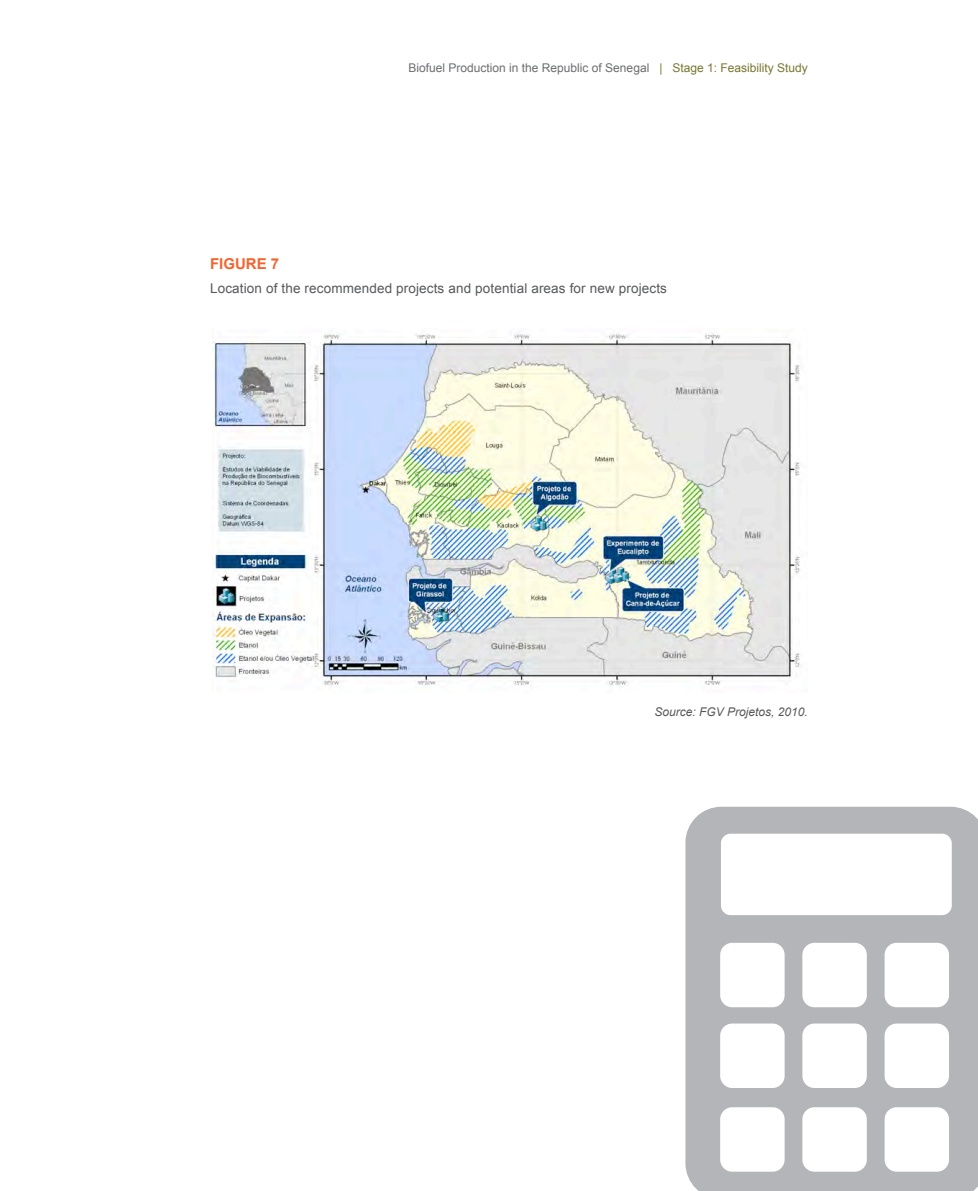
<style>
.page{position:relative;width:978px;height:1191px;background:#fff}
.page>*{position:absolute;margin:0;border:0;box-sizing:border-box;transform-origin:0 0}
._3_2_titulo_figura{font:700 15px "Arial";color:#f2642f}
._4-Legenda{font:13.5px "Arial";letter-spacing:.01em;color:#57585a}
.t1{font:12px "Arial";color:#6c6d70}
._4-Legenda-2{font:italic 12px "Arial";color:#57585a}
.s1{color:#787730}
</style>
<div class="page">
<img style="left:213px;top:333px;width:589px;height:354px">
<svg style="left:685px;top:806px;width:293px;height:385px"></svg>
<p class="t1" style="left:409px;top:60px;width:401px">Biofuel Production in the Republic of Senegal <span class="s1">| Stage 1: Feasibility Study</span></p>
<p class="_3_2_titulo_figura" style="left:210px;top:254px;width:71px">FIGURE 7</p>
<p class="_4-Legenda" style="left:210px;top:279px;width:458px">Location of the recommended projects and potential areas for new projects</p>
<p class="_4-Legenda-2" style="left:654px;top:704px;width:155px">Source: FGV Projetos, 2010.</p>
</div>
